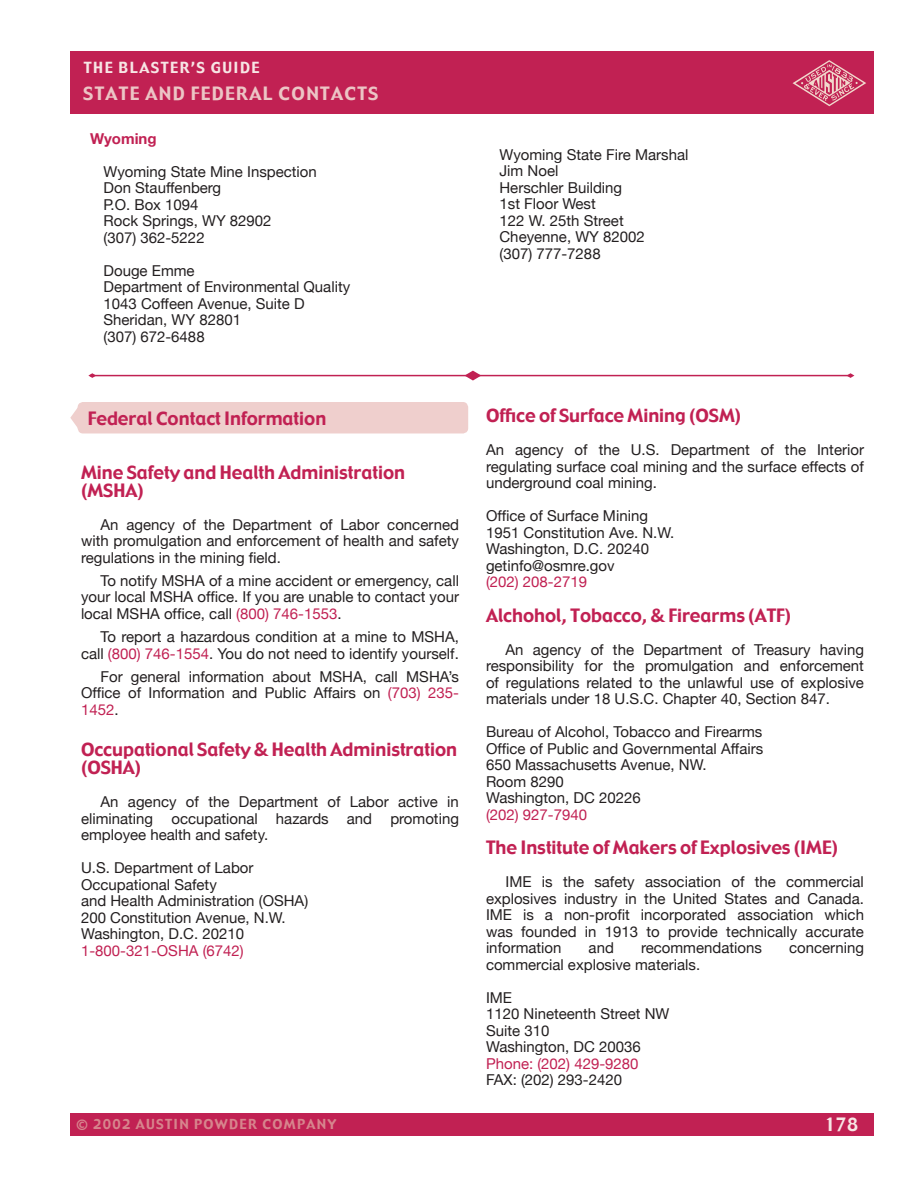
<style>
.page{position:relative;width:918px;height:1188px;background:#fff}
.page>*{position:absolute;margin:0;border:0;box-sizing:border-box;transform-origin:0 0}
.t1{font:18px/18px "Gadget";color:#c12153}
.t2{font:18px "Gadget";letter-spacing:.075em;color:#ecc5c5}
.t3{font:18px "Gadget";color:#f7e6e5}
.t4{font:15px/16.5px "Helvetica Neue";color:#231f20}
.t5{font:15px "Helvetica Neue";color:#c12153}
.t6{font:15px "Gadget";letter-spacing:.1em;color:#f7e6e5}
.t7{font:700 15px "Helvetica Neue";color:#c12153}
.t8{font:13.5px "Gadget";letter-spacing:.1em;color:#d7858d}
.s1{color:#c12153}
</style>
<div class="page">
<div style="left:70px;top:51px;width:804px;height:63px;background:#c12153"></div>
<div style="left:70px;top:1113px;width:804px;height:23px;background:#c12153"></div>
<svg style="left:793px;top:60px;width:73px;height:46px"></svg>
<div style="left:70px;top:402px;width:398px;height:31px;background:#efcfcd"></div>
<svg style="left:464px;top:371px;width:17px;height:10px"></svg>
<hr style="left:90px;top:375px;width:760px;height:1px;background:#c12153">
<svg style="left:847px;top:373px;width:7px;height:5px"></svg>
<svg style="left:88px;top:373px;width:8px;height:5px"></svg>
<p class="t6" style="left:84px;top:57px;width:177px">THE BLASTER’S GUIDE</p>
<p class="t2" style="left:83px;top:81px;width:297px">STATE AND FEDERAL CONTACTS</p>
<p class="t7" style="left:90px;top:129px;width:68px">Wyoming</p>
<p class="t4" style="left:104px;top:163px;width:215px">Wyoming State Mine Inspection<br>Don Stauffenberg<br>P.O. Box 1094<br>Rock Springs, WY 82902<br>(307) 362-5222</p>
<p class="t4" style="left:104px;top:262px;width:248px">Douge Emme<br>Department of Environmental Quality<br>1043 Coffeen Avenue, Suite D<br>Sheridan, WY 82801<br>(307) 672-6488</p>
<p class="t1" style="left:88px;top:410px;width:240px">Federal Contact Information</p>
<p class="t1" style="left:81px;top:464px;width:326px">Mine Safety and Health Administration (MSHA)</p>
<p class="t4" style="left:81px;top:516px;width:380px;text-align:justify;text-indent:20px">An agency of the Department of Labor concerned with promulgation and enforcement of health and safety regulations in the mining field.</p>
<p class="t4" style="left:81px;top:572px;width:380px;text-align:justify;text-indent:20px">To notify MSHA of a mine accident or emergency, call your local MSHA office. If you are unable to contact your local MSHA office, call <span class="s1">(800) 746-1553</span>.</p>
<p class="t4" style="left:81px;top:628px;width:380px;text-align:right">To report a hazardous condition at a mine to MSHA, call <span class="s1">(800) 746-1554</span>. You do not need to identify yourself.</p>
<p class="t4" style="left:81px;top:668px;width:380px;text-align:justify;text-indent:20px">For general information about MSHA, call MSHA’s Office of Information and Public Affairs on <span class="s1">(703) 235- 1452</span>.</p>
<p class="t1" style="left:81px;top:741px;width:378px">Occupational Safety &amp; Health Administration (OSHA)</p>
<p class="t4" style="left:81px;top:793px;width:379px;text-align:justify;text-indent:20px">An agency of the Department of Labor active in eliminating occupational hazards and promoting employee health and safety.</p>
<p class="t4" style="left:81px;top:859px;width:229px">U.S. Department of Labor<br>Occupational Safety<br>and Health Administration (OSHA)<br>200 Constitution Avenue, N.W.<br>Washington, D.C. 20210</p>
<p class="t5" style="left:81px;top:941px;width:164px">1-800-321-OSHA (6742)</p>
<p class="t4" style="left:500px;top:146px;width:190px">Wyoming State Fire Marshal<br>Jim Noel<br>Herschler Building<br>1st Floor West<br>122 W. 25th Street<br>Cheyenne, WY 82002<br>(307) 777-7288</p>
<p class="t1" style="left:486px;top:408px;width:257px">Office of Surface Mining (OSM)</p>
<p class="t4" style="left:486px;top:441px;width:380px;text-align:justify">An agency of the U.S. Department of the Interior regulating surface coal mining and the surface effects of underground coal mining.</p>
<p class="t4" style="left:486px;top:507px;width:190px">Office of Surface Mining<br>1951 Constitution Ave. N.W.<br>Washington, D.C. 20240 getinfo@osmre.gov</p>
<p class="t5" style="left:486px;top:573px;width:103px">(202) 208-2719</p>
<p class="t1" style="left:486px;top:607px;width:307px">Alchohol, Tobacco, &amp; Firearms (ATF)</p>
<p class="t4" style="left:486px;top:641px;width:380px;text-align:justify;text-indent:20px">An agency of the Department of Treasury having responsibility for the promulgation and enforcement of regulations related to the unlawful use of explosive materials under 18 U.S.C. Chapter 40, Section 847.</p>
<p class="t4" style="left:486px;top:723px;width:279px">Bureau of Alcohol, Tobacco and Firearms<br>Office of Public and Governmental Affairs<br>650 Massachusetts Avenue, NW.<br>Room 8290<br>Washington, DC 20226</p>
<p class="t5" style="left:486px;top:805px;width:103px">(202) 927-7940</p>
<p class="t1" style="left:486px;top:840px;width:354px">The Institute of Makers of Explosives (IME)</p>
<p class="t4" style="left:486px;top:873px;width:380px;text-align:justify;text-indent:20px">IME is the safety association of the commercial explosives industry in the United States and Canada.<br>IME is a non-profit incorporated association which was founded in 1913 to provide technically accurate information</p>
<p class="t4" style="left:589px;top:939px;width:27px">and</p>
<p class="t4" style="left:641px;top:939px;width:122px">recommendations</p>
<p class="t4" style="left:789px;top:939px;width:76px">concerning</p>
<p class="t4" style="left:486px;top:948px;width:216px;line-height:33px">commercial explosive materials.<br>IME</p>
<p class="t4" style="left:486px;top:1005px;width:185px">1120 Nineteenth Street NW<br>Suite 310<br>Washington, DC 20036</p>
<p class="t5" style="left:486px;top:1054px;width:154px">Phone: (202) 429-9280</p>
<p class="t4" style="left:486px;top:1071px;width:138px">FAX: (202) 293-2420</p>
<p class="t8" style="left:77px;top:1116px;width:262px">© 2002 AUSTIN POWDER COMPANY</p>
<p class="t3" style="left:824px;top:1113px;width:35px">178</p>
</div>
